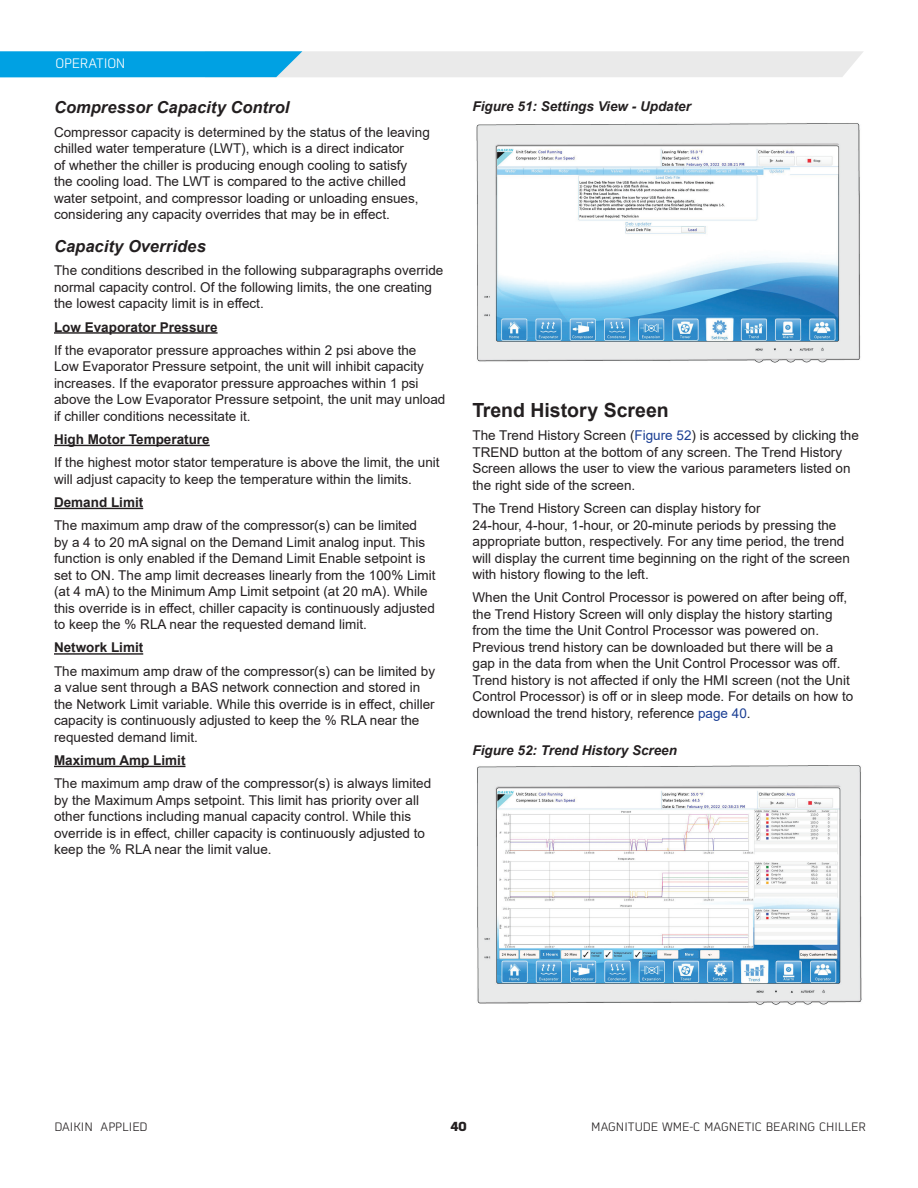
<style>
.page{position:relative;width:918px;height:1188px;background:#fff}
.page>*{position:absolute;margin:0;border:0;box-sizing:border-box;transform-origin:0 0}
.t1{font:700 19.5px "Arial";color:#231f20}
.t2{font:italic 700 16.5px "Arial";letter-spacing:.005em;color:#231f20}
.t3{font:13.5px/16.5px "Arial";color:#231f20}
.t4{font:700 13.5px "Arial";color:#231f20}
.t5{font:italic 700 13.5px "Arial";color:#231f20}
.t6{font:300 13.5px "Martian B Thai";color:#fff}
.t7{font:700 13.5px "Martian B Thai";color:#231f20}
.t8{font:300 12px "Martian B Thai";color:#231f20}
.s1{color:#1b3f94}
</style>
<div class="page">
<svg style="left:0;top:51px;width:863px;height:26px;background:#9cd2e8"></svg>
<hr style="left:54px;top:332px;width:164px;height:2px;background:#231f20">
<hr style="left:54px;top:445px;width:156px;height:1px;background:#231f20">
<hr style="left:54px;top:508px;width:89px;height:1px;background:#231f20">
<hr style="left:54px;top:653px;width:89px;height:2px;background:#231f20">
<hr style="left:54px;top:766px;width:132px;height:1px;background:#231f20">
<img style="left:476px;top:123px;width:385px;height:240px">
<img style="left:477px;top:765px;width:385px;height:240px">
<p class="t6" style="left:56px;top:53px;width:17px">OPERATION</p>
<p class="t2" style="left:54px;top:96px;width:237px">Compressor Capacity Control</p>
<p class="t3" style="left:54px;top:123px;width:377px">Compressor capacity is determined by the status of the leaving chilled water temperature (LWT), which is a direct indicator<br>of whether the chiller is producing enough cooling to satisfy<br>the cooling load. The LWT is compared to the active chilled water setpoint, and compressor loading or unloading ensues, considering any capacity overrides that may be in effect.</p>
<p class="t2" style="left:54px;top:235px;width:153px">Capacity Overrides</p>
<p class="t3" style="left:54px;top:262px;width:391px">The conditions described in the following subparagraphs override normal capacity control. Of the following limits, the one creating the lowest capacity limit is in effect.</p>
<p class="t4" style="left:54px;top:317px;width:165px">Low Evaporator Pressure</p>
<p class="t3" style="left:54px;top:342px;width:393px">If the evaporator pressure approaches within 2 psi above the<br>Low Evaporator Pressure setpoint, the unit will inhibit capacity increases. If the evaporator pressure approaches within 1 psi above the Low Evaporator Pressure setpoint, the unit may unload if chiller conditions necessitate it.</p>
<p class="t4" style="left:54px;top:430px;width:157px">High Motor Temperature</p>
<p class="t3" style="left:54px;top:454px;width:387px">If the highest motor stator temperature is above the limit, the unit will adjust capacity to keep the temperature within the limits.</p>
<p class="t4" style="left:54px;top:493px;width:91px">Demand Limit</p>
<p class="t3" style="left:54px;top:517px;width:383px">The maximum amp draw of the compressor(s) can be limited<br>by a 4 to 20 mA signal on the Demand Limit analog input. This function is only enabled if the Demand Limit Enable setpoint is set to ON. The amp limit decreases linearly from the 100% Limit (at 4 mA) to the Minimum Amp Limit setpoint (at 20 mA). While this override is in effect, chiller capacity is continuously adjusted to keep the % RLA near the requested demand limit.</p>
<p class="t4" style="left:54px;top:638px;width:91px">Network Limit</p>
<p class="t3" style="left:54px;top:663px;width:383px">The maximum amp draw of the compressor(s) can be limited by a value sent through a BAS network connection and stored in the Network Limit variable. While this override is in effect, chiller capacity is continuously adjusted to keep the % RLA near the requested demand limit.</p>
<p class="t4" style="left:54px;top:751px;width:133px">Maximum Amp Limit</p>
<p class="t3" style="left:54px;top:775px;width:379px">The maximum amp draw of the compressor(s) is always limited by the Maximum Amps setpoint. This limit has priority over all other functions including manual capacity control. While this override is in effect, chiller capacity is continuously adjusted to keep the % RLA near the limit value.</p>
<p class="t5" style="left:472px;top:97px;width:220px">Figure 51: Settings View - Updater</p>
<h1 class="t1" style="left:472px;top:396px;width:198px">Trend History Screen</h1>
<p class="t3" style="left:472px;top:427px;width:388px">The Trend History Screen (<span class="s1">Figure 52</span>) is accessed by clicking the TREND button at the bottom of any screen. The Trend History Screen allows the user to view the various parameters listed on the right side of the screen.</p>
<p class="t3" style="left:472px;top:500px;width:379px">The Trend History Screen can display history for<br>24-hour, 4-hour, 1-hour, or 20-minute periods by pressing the appropriate button, respectively. For any time period, the trend will display the current time beginning on the right of the screen with history flowing to the left.</p>
<p class="t3" style="left:472px;top:589px;width:382px">When the Unit Control Processor is powered on after being off, the Trend History Screen will only display the history starting from the time the Unit Control Processor was powered on.<br>Previous trend history can be downloaded but there will be a gap in the data from when the Unit Control Processor was off.<br>Trend history is not affected if only the HMI screen (not the Unit Control Processor) is off or in sleep mode. For details on how to download the trend history, reference <span class="s1">page 40</span>.</p>
<p class="t5" style="left:472px;top:741px;width:206px">Figure 52: Trend History Screen</p>
<p class="t8" style="left:54px;top:1118px;width:95px">DAIKIN APPLIED</p>
<p class="t7" style="left:450px;top:1115px;width:18px">40</p>
<p class="t8" style="left:591px;top:1118px;width:18px">MAGNITUDE</p>
<p class="t8" style="left:662px;top:1118px;width:60px">WME-C MAGNETIC</p>
<p class="t8" style="left:766px;top:1118px;width:15px">BEARING</p>
<p class="t8" style="left:819px;top:1118px;width:15px">CHILLER</p>
</div>
